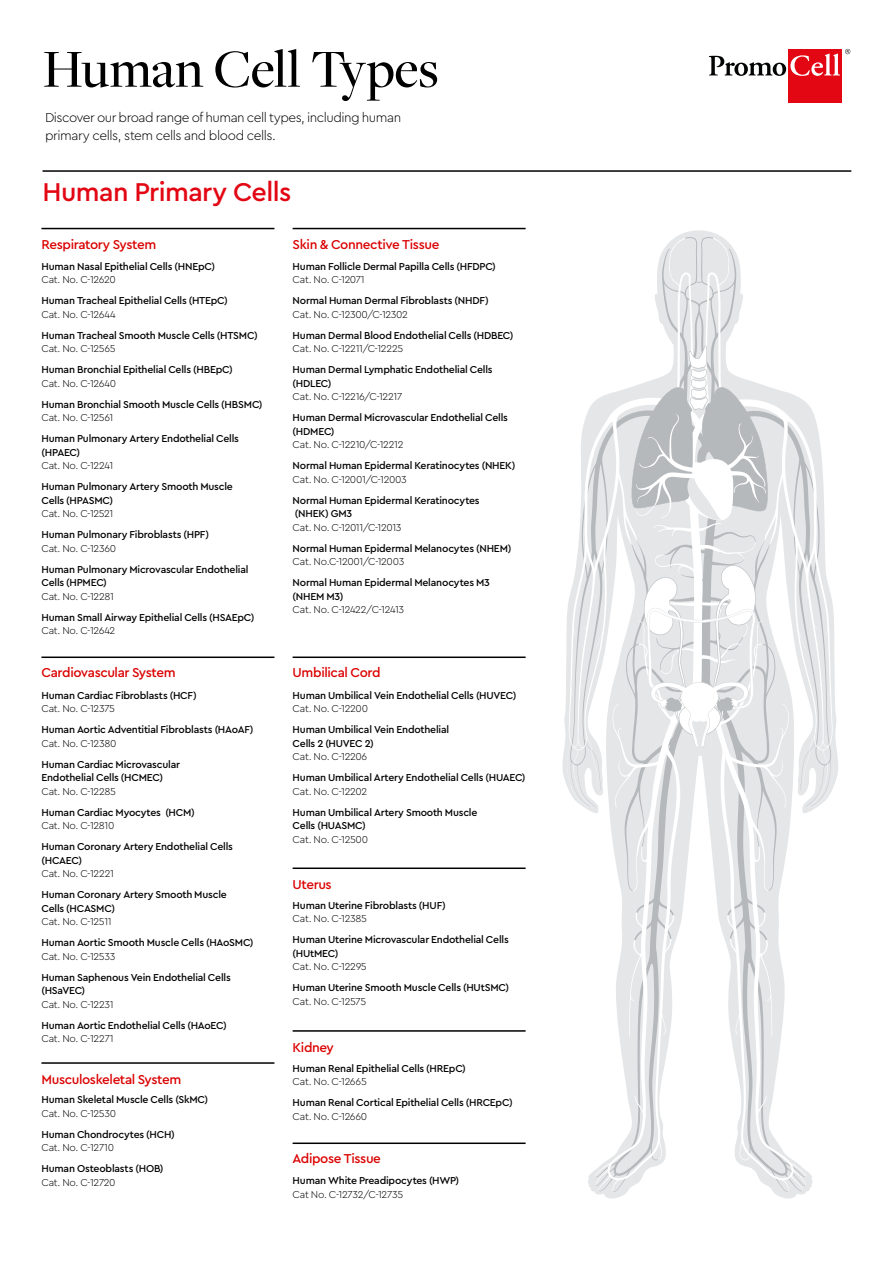
<style>
.page{position:relative;width:893px;height:1263px;background:#fff}
.page>*{position:absolute;margin:0;border:0;box-sizing:border-box;transform-origin:0 0}
.t1{font:500 55.5px "Freight Disp Pro";letter-spacing:-.01em;color:#000}
.t2{font:500 27px "Cera Pro";letter-spacing:-.02em;color:#e30613}
.t3{font:500 13.5px "Cera Pro";letter-spacing:-.03em;color:#db0000}
.t4{font:300 13.5px/18px "Cera Pro";letter-spacing:-.035em;color:#000}
.t5{font:500 10.5px/13.5px "Cera Pro";letter-spacing:-.02em;color:#000}
.t6{font:300 10.5px "Cera Pro";letter-spacing:-.03em;color:#000}
</style>
<div class="page">
<div style="left:788px;top:49px;width:54px;height:53px;background:#e30613"></div>
<svg style="left:709px;top:49px;width:141px;height:27px"></svg>
<hr style="left:43px;top:170px;width:808px;height:2px;background:#000">
<hr style="left:41px;top:228px;width:233px;height:1px;background:#000">
<hr style="left:41px;top:656px;width:233px;height:2px;background:#000">
<hr style="left:41px;top:1062px;width:233px;height:2px;background:#000">
<hr style="left:293px;top:228px;width:233px;height:1px;background:#000">
<hr style="left:293px;top:656px;width:233px;height:2px;background:#000">
<hr style="left:293px;top:1142px;width:233px;height:2px;background:#000">
<hr style="left:293px;top:867px;width:233px;height:2px;background:#000">
<svg style="left:567px;top:238px;width:267px;height:953px"></svg>
<svg style="left:630px;top:346px;width:140px;height:179px"></svg>
<svg style="left:631px;top:540px;width:139px;height:207px"></svg>
<hr style="left:293px;top:1030px;width:233px;height:2px;background:#000">
<h1 class="t1" style="left:43px;top:32px;width:398px">Human Cell Types</h1>
<p class="t4" style="left:45px;top:108px;width:358px">Discover our broad range of human cell types, including human primary cells, stem cells and blood cells.</p>
<h2 class="t2" style="left:43px;top:174px;width:250px">Human Primary Cells</h2>
<p class="t3" style="left:41px;top:235px;width:116px">Respiratory System</p>
<p class="t5" style="left:41px;top:259px;width:175px">Human Nasal Epithelial Cells (HNEpC)</p>
<p class="t6" style="left:41px;top:273px;width:76px">Cat. No. C-12620</p>
<p class="t5" style="left:41px;top:294px;width:188px">Human Tracheal Epithelial Cells (HTEpC)</p>
<p class="t6" style="left:41px;top:307px;width:76px">Cat. No. C-12644</p>
<p class="t5" style="left:41px;top:328px;width:218px">Human Tracheal Smooth Muscle Cells (HTSMC)</p>
<p class="t6" style="left:41px;top:342px;width:76px">Cat. No. C-12565</p>
<p class="t5" style="left:41px;top:363px;width:193px">Human Bronchial Epithelial Cells (HBEpC)</p>
<p class="t6" style="left:41px;top:376px;width:76px">Cat. No. C-12640</p>
<p class="t5" style="left:41px;top:397px;width:223px">Human Bronchial Smooth Muscle Cells (HBSMC)</p>
<p class="t6" style="left:41px;top:411px;width:73px">Cat. No. C-12561</p>
<p class="t5" style="left:41px;top:432px;width:199px">Human Pulmonary Artery Endothelial Cells (HPAEC)</p>
<p class="t6" style="left:41px;top:459px;width:73px">Cat. No. C-12241</p>
<p class="t5" style="left:41px;top:480px;width:193px">Human Pulmonary Artery Smooth Muscle<br>Cells (HPASMC)</p>
<p class="t6" style="left:41px;top:507px;width:74px">Cat. No. C-12521</p>
<p class="t5" style="left:41px;top:528px;width:169px">Human Pulmonary Fibroblasts (HPF)</p>
<p class="t6" style="left:41px;top:541px;width:76px">Cat. No. C-12360</p>
<p class="t5" style="left:41px;top:562px;width:209px">Human Pulmonary Microvascular Endothelial<br>Cells (HPMEC)</p>
<p class="t6" style="left:41px;top:589px;width:74px">Cat. No. C-12281</p>
<p class="t5" style="left:41px;top:610px;width:215px">Human Small Airway Epithelial Cells (HSAEpC)</p>
<p class="t6" style="left:41px;top:624px;width:75px">Cat. No. C-12642</p>
<p class="t3" style="left:41px;top:663px;width:136px">Cardiovascular System</p>
<p class="t5" style="left:41px;top:688px;width:157px">Human Cardiac Fibroblasts (HCF)</p>
<p class="t6" style="left:41px;top:702px;width:75px">Cat. No. C-12375</p>
<p class="t5" style="left:41px;top:722px;width:214px">Human Aortic Adventitial Fibroblasts (HAoAF)</p>
<p class="t6" style="left:41px;top:736px;width:76px">Cat. No. C-12380</p>
<p class="t5" style="left:41px;top:757px;width:140px">Human Cardiac Microvascular<br>Endothelial Cells (HCMEC)</p>
<p class="t6" style="left:41px;top:784px;width:76px">Cat. No. C-12285</p>
<p class="t5" style="left:41px;top:805px;width:155px">Human Cardiac Myocytes (HCM)</p>
<p class="t6" style="left:41px;top:819px;width:75px">Cat. No. C-12810</p>
<p class="t5" style="left:41px;top:839px;width:193px">Human Coronary Artery Endothelial Cells (HCAEC)</p>
<p class="t6" style="left:41px;top:867px;width:74px">Cat. No. C-12221</p>
<p class="t5" style="left:41px;top:887px;width:187px">Human Coronary Artery Smooth Muscle<br>Cells (HCASMC)</p>
<p class="t6" style="left:41px;top:915px;width:72px">Cat. No. C-12511</p>
<p class="t5" style="left:41px;top:935px;width:214px">Human Aortic Smooth Muscle Cells (HAoSMC)</p>
<p class="t6" style="left:41px;top:949px;width:76px">Cat. No. C-12533</p>
<p class="t5" style="left:41px;top:970px;width:191px">Human Saphenous Vein Endothelial Cells (HSaVEC)</p>
<p class="t6" style="left:41px;top:997px;width:74px">Cat. No. C-12231</p>
<p class="t5" style="left:41px;top:1018px;width:187px">Human Aortic Endothelial Cells (HAoEC)</p>
<p class="t6" style="left:41px;top:1032px;width:74px">Cat. No. C-12271</p>
<p class="t3" style="left:41px;top:1070px;width:141px">Musculoskeletal System</p>
<p class="t5" style="left:41px;top:1093px;width:168px">Human Skeletal Muscle Cells (SkMC)</p>
<p class="t6" style="left:41px;top:1106px;width:76px">Cat. No. C-12530</p>
<p class="t5" style="left:41px;top:1127px;width:135px">Human Chondrocytes (HCH)</p>
<p class="t6" style="left:41px;top:1141px;width:74px">Cat. No. C-12710</p>
<p class="t5" style="left:41px;top:1162px;width:124px">Human Osteoblasts (HOB)</p>
<p class="t6" style="left:41px;top:1175px;width:76px">Cat. No. C-12720</p>
<p class="t3" style="left:293px;top:235px;width:148px">Skin &amp; Connective Tissue</p>
<p class="t5" style="left:293px;top:259px;width:205px">Human Follicle Dermal Papilla Cells (HFDPC)</p>
<p class="t6" style="left:293px;top:273px;width:74px">Cat. No. C-12071</p>
<p class="t5" style="left:293px;top:294px;width:198px">Normal Human Dermal Fibroblasts (NHDF)</p>
<p class="t6" style="left:293px;top:307px;width:117px">Cat. No. C-12300/C-12302</p>
<p class="t5" style="left:293px;top:328px;width:222px">Human Dermal Blood Endothelial Cells (HDBEC)</p>
<p class="t6" style="left:293px;top:342px;width:112px">Cat. No. C-12211/C-12225</p>
<p class="t5" style="left:293px;top:363px;width:202px">Human Dermal Lymphatic Endothelial Cells (HDLEC)</p>
<p class="t6" style="left:293px;top:390px;width:111px">Cat. No. C-12216/C-12217</p>
<p class="t5" style="left:293px;top:411px;width:217px">Human Dermal Microvascular Endothelial Cells (HDMEC)</p>
<p class="t6" style="left:293px;top:438px;width:112px">Cat. No. C-12210/C-12212</p>
<p class="t5" style="left:293px;top:459px;width:224px">Normal Human Epidermal Keratinocytes (NHEK)</p>
<p class="t6" style="left:293px;top:472px;width:116px">Cat. No. C-12001/C-12003</p>
<p class="t5" style="left:293px;top:493px;width:189px">Normal Human Epidermal Keratinocytes (NHEK) GM3</p>
<p class="t6" style="left:293px;top:520px;width:110px">Cat. No. C-12011/C-12013</p>
<p class="t5" style="left:293px;top:541px;width:220px">Normal Human Epidermal Melanocytes (NHEM)</p>
<p class="t6" style="left:293px;top:555px;width:113px">Cat. No.C-12001/C-12003</p>
<p class="t5" style="left:293px;top:576px;width:199px">Normal Human Epidermal Melanocytes M3 (NHEM M3)</p>
<p class="t6" style="left:293px;top:603px;width:113px">Cat. No. C-12422/C-12413</p>
<p class="t3" style="left:293px;top:663px;width:90px">Umbilical Cord</p>
<p class="t5" style="left:293px;top:688px;width:225px">Human Umbilical Vein Endothelial Cells (HUVEC)</p>
<p class="t6" style="left:293px;top:702px;width:77px">Cat. No. C-12200</p>
<p class="t5" style="left:293px;top:722px;width:158px">Human Umbilical Vein Endothelial<br>Cells 2 (HUVEC 2)</p>
<p class="t6" style="left:293px;top:750px;width:76px">Cat. No. C-12206</p>
<p class="t5" style="left:293px;top:770px;width:234px">Human Umbilical Artery Endothelial Cells (HUAEC)</p>
<p class="t6" style="left:293px;top:784px;width:76px">Cat. No. C-12202</p>
<p class="t5" style="left:293px;top:805px;width:186px">Human Umbilical Artery Smooth Muscle<br>Cells (HUASMC)</p>
<p class="t6" style="left:293px;top:832px;width:77px">Cat. No. C-12500</p>
<p class="t3" style="left:293px;top:876px;width:41px">Uterus</p>
<p class="t5" style="left:293px;top:898px;width:155px">Human Uterine Fibroblasts (HUF)</p>
<p class="t6" style="left:293px;top:912px;width:76px">Cat. No. C-12385</p>
<p class="t5" style="left:293px;top:933px;width:218px">Human Uterine Microvascular Endothelial Cells (HUtMEC)</p>
<p class="t6" style="left:293px;top:960px;width:76px">Cat. No. C-12295</p>
<p class="t5" style="left:293px;top:981px;width:218px">Human Uterine Smooth Muscle Cells (HUtSMC)</p>
<p class="t6" style="left:293px;top:994px;width:75px">Cat. No. C-12575</p>
<p class="t3" style="left:293px;top:1038px;width:43px">Kidney</p>
<p class="t5" style="left:293px;top:1061px;width:175px">Human Renal Epithelial Cells (HREpC)</p>
<p class="t6" style="left:293px;top:1074px;width:76px">Cat. No. C-12665</p>
<p class="t5" style="left:293px;top:1095px;width:222px">Human Renal Cortical Epithelial Cells (HRCEpC)</p>
<p class="t6" style="left:293px;top:1109px;width:76px">Cat. No. C-12660</p>
<p class="t3" style="left:293px;top:1150px;width:90px">Adipose Tissue</p>
<p class="t5" style="left:293px;top:1173px;width:168px">Human White Preadipocytes (HWP)</p>
<p class="t6" style="left:293px;top:1187px;width:112px">Cat No. C-12732/C-12735</p>
</div>
